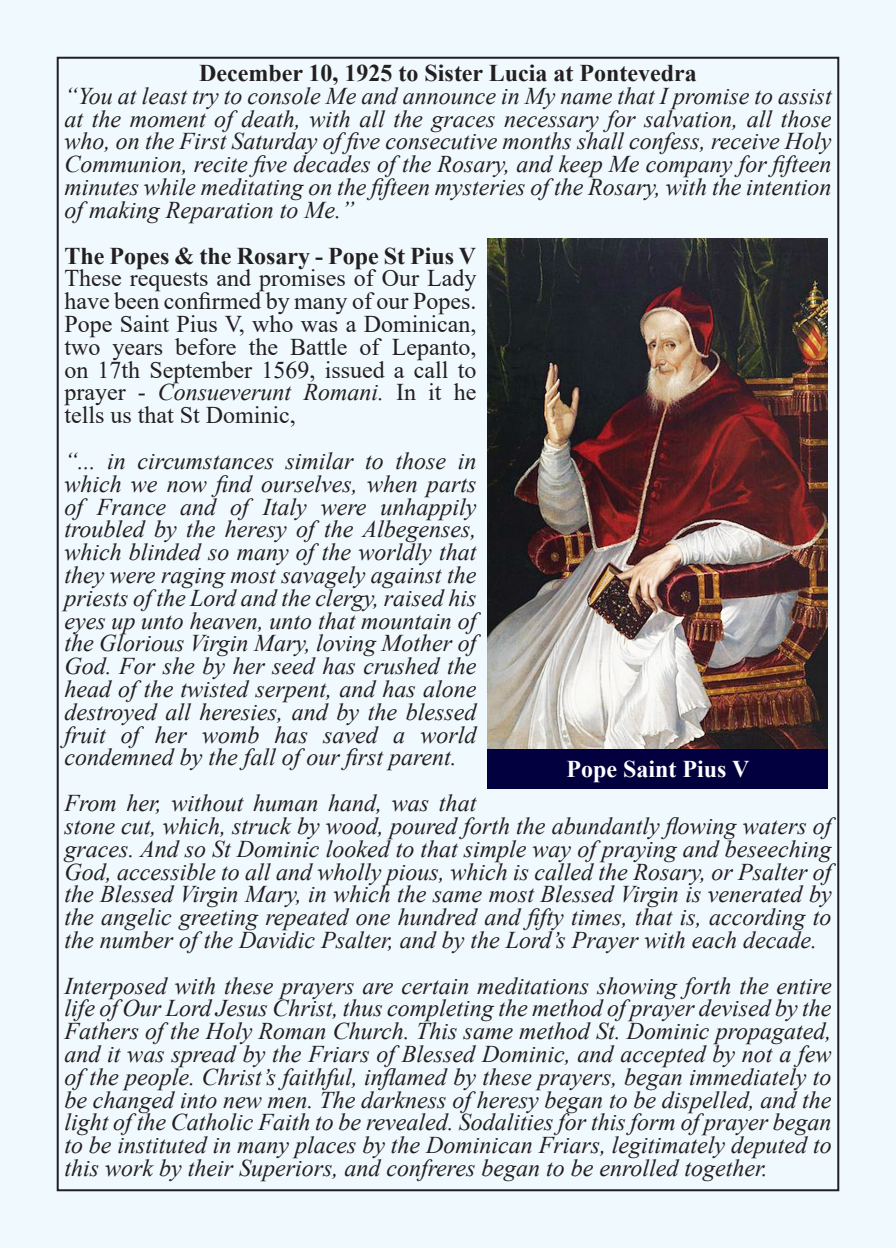
<style>
.page{position:relative;width:896px;height:1248px;background:#fff}
.page>*{position:absolute;margin:0;border:0;box-sizing:border-box;transform-origin:0 0}
.t1{font:italic 24px/22.8px "Times New Roman";color:#231f20;text-align:justify}
.t2{font:24px/22.8px "Times New Roman";color:#231f20;text-align:justify}
.t3{font:700 24px "Times New Roman";color:#231f20}
.t4{font:700 24px "Times New Roman";color:#fff}
.s1{font-style:italic}
</style>
<div class="page">
<div style="left:0;top:0;width:896px;height:1247px;background:#f0f9fd"></div>
<img style="left:488px;top:238px;width:340px;height:510px">
<div style="left:488px;top:748px;width:340px;height:40px;background:#02003f"></div>
<p class="t3" style="left:199px;top:56px;width:499px">December 10, 1925 to Sister Lucia at Pontevedra</p>
<p class="t1" style="left:64px;top:84px;width:769px">“You at least try to console Me and announce in My name that I promise to assist at the moment of death, with all the graces necessary for salvation, all those who, on the First Saturday of five consecutive months shall confess, receive Holy Communion, recite five decades of the Rosary, and keep Me company for fifteen minutes while meditating on the fifteen mysteries of the Rosary, with the intention of making Reparation to Me.”</p>
<p class="t3" style="left:64px;top:238px;width:413px">The Popes &amp; the Rosary - Pope St Pius V</p>
<p class="t2" style="left:64px;top:266px;width:413px">These requests and promises of Our Lady have been confirmed by many of our Popes.<br>Pope Saint Pius V, who was a Dominican, two years before the Battle of Lepanto, on 17th September 1569, issued a call to prayer - <span class="s1">Consueverunt Romani.</span> In it he tells us that St Dominic,</p>
<p class="t1" style="left:64px;top:449px;width:413px">“... in circumstances similar to those in which we now find ourselves, when parts of France and of Italy were unhappily troubled by the heresy of the Albegenses, which blinded so many of the worldly that they were raging most savagely against the priests of the Lord and the clergy, raised his eyes up unto heaven, unto that mountain of the Glorious Virgin Mary, loving Mother of God. For she by her seed has crushed the head of the twisted serpent, and has alone destroyed all heresies, and by the blessed fruit of her womb has saved a world condemned by the fall of our first parent.</p>
<p class="t1" style="left:64px;top:791px;width:769px;text-align:left">From her, without human hand, was that<br>stone cut, which, struck by wood, poured forth the abundantly flowing waters of graces. And so St Dominic looked to that simple way of praying and beseeching God, accessible to all and wholly pious, which is called the Rosary, or Psalter of the Blessed Virgin Mary, in which the same most Blessed Virgin is venerated by the angelic greeting repeated one hundred and fifty times, that is, according to the number of the Davidic Psalter, and by the Lord’s Prayer with each decade.</p>
<p class="t1" style="left:64px;top:973px;width:769px">Interposed with these prayers are certain meditations showing forth the entire life of Our Lord Jesus Christ, thus completing the method of prayer devised by the Fathers of the Holy Roman Church. This same method St. Dominic propagated, and it was spread by the Friars of Blessed Dominic, and accepted by not a few of the people. Christ’s faithful, inflamed by these prayers, began immediately to be changed into new men. The darkness of heresy began to be dispelled, and the light of the Catholic Faith to be revealed. Sodalities for this form of prayer began to be instituted in many places by the Dominican Friars, legitimately deputed to this work by their Superiors, and confreres began to be enrolled together.</p>
<p class="t4" style="left:566px;top:751px;width:184px">Pope Saint Pius V</p>
</div>
